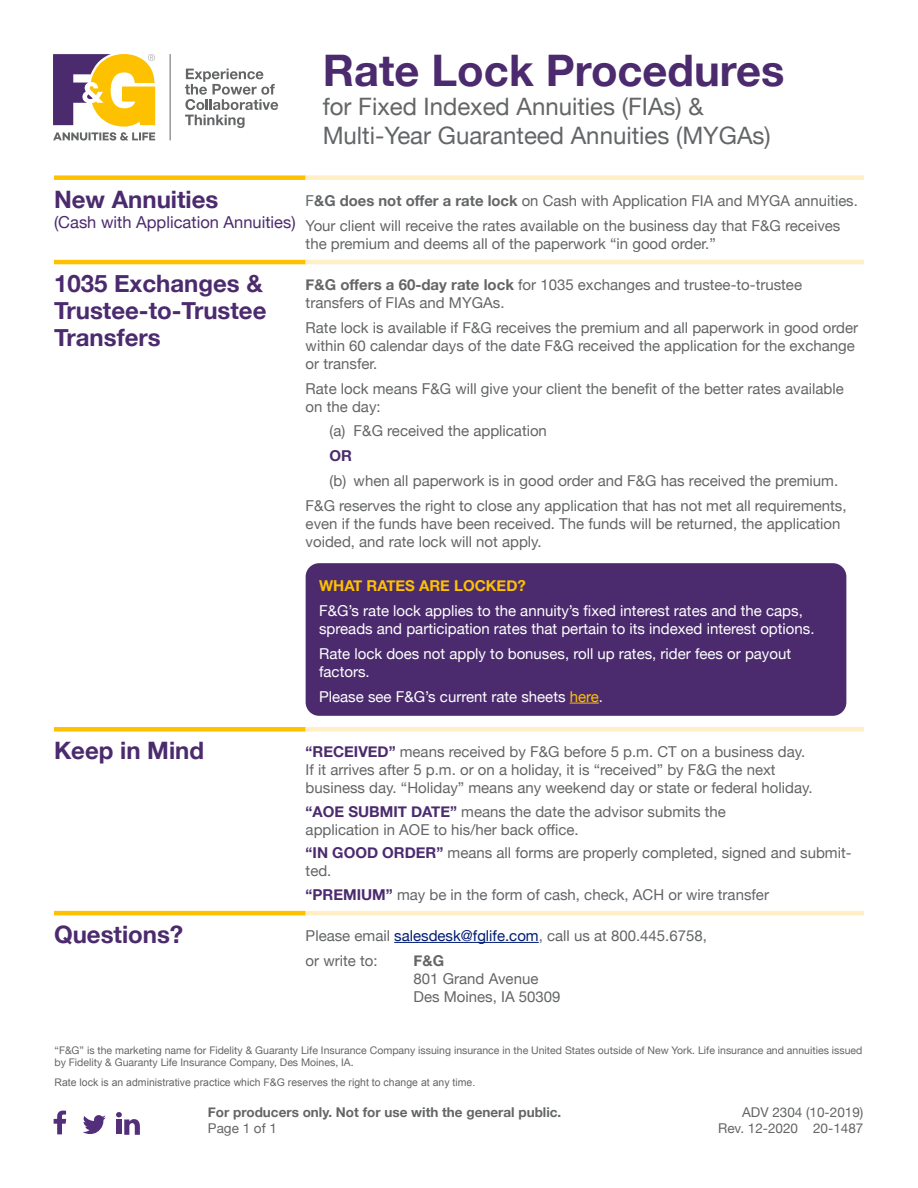
<style>
.page{position:relative;width:918px;height:1188px;background:#fff}
.page>*{position:absolute;margin:0;border:0;box-sizing:border-box;transform-origin:0 0}
.t1{font:700 43.5px "Helvetica Neue";color:#4b2b6e}
.t2{font:700 24px/27px "Helvetica Neue";color:#4b2b6e}
.t3{font:24px/28.8px "Helvetica Neue";color:#636567}
.t4{font:16.5px "Helvetica Neue";color:#4b2b6e}
.t5{font:15px/18px "Helvetica Neue";color:#636567}
.t6{font:15px/18px "Helvetica Neue";color:#fff}
.t7{font:700 15px "Helvetica Neue";color:#fdc100}
.t8{font:700 15px "Helvetica Neue";color:#636567}
.t9{font:700 15px "Helvetica Neue";color:#4b2b6e}
.t10{font:700 13.5px "Helvetica Neue";color:#636567}
.t11{font:13.5px "Helvetica Neue";color:#636567}
.t12{font:10.5px/12.6px "Helvetica Neue";color:#636567}
.t13{font:10.5px "Arial";color:#636567}
.s1{font-weight:700}
.s2{color:#fdc100}
.s3{font-weight:700;color:#4b2b6e}
.s4{color:#001b72}
</style>
<div class="page">
<svg style="left:54px;top:1111px;width:12px;height:23px"></svg>
<svg style="left:83px;top:1115px;width:23px;height:19px"></svg>
<svg style="left:116px;top:1112px;width:24px;height:22px"></svg>
<hr style="left:170px;top:54px;width:1px;height:86px;background:#636567">
<svg style="left:185px;top:69px;width:93px;height:59px"></svg>
<svg style="left:53px;top:54px;width:102px;height:87px"></svg>
<div style="left:54px;top:175px;width:252px;height:5px;background:#fdc100"></div>
<hr style="left:54px;top:260px;width:252px;height:4px;background:#fdc100">
<div style="left:54px;top:727px;width:252px;height:5px;background:#fdc100"></div>
<hr style="left:54px;top:911px;width:252px;height:4px;background:#fdc100">
<div style="left:306px;top:175px;width:558px;height:5px;background:#ffefc7"></div>
<hr style="left:306px;top:260px;width:558px;height:4px;background:#ffefc7">
<div style="left:306px;top:727px;width:558px;height:5px;background:#ffefc7"></div>
<hr style="left:306px;top:911px;width:558px;height:4px;background:#ffefc7">
<div style="left:306px;top:563px;width:540px;height:153px;background:#4b2b6e;border-radius:14px"></div>
<svg style="left:570px;top:703px;width:29px;height:1px"></svg>
<hr style="left:394px;top:942px;width:145px;height:1px;background:#001b72">
<h1 class="t1" style="left:323px;top:36px;width:463px">Rate Lock Procedures</h1>
<h2 class="t3" style="left:323px;top:93px;width:450px">for Fixed Indexed Annuities (FIAs) &amp;<br>Multi-Year Guaranteed Annuities (MYGAs)</h2>
<h2 class="t2" style="left:54px;top:186px;width:166px">New Annuities</h2>
<p class="t4" style="left:54px;top:210px;width:243px">(Cash with Application Annuities)</p>
<p class="t5" style="left:306px;top:189px;width:554px;line-height:24.8px">F<span class="s1">&amp;G does not offer a rate lock</span> on Cash with Application FIA and MYGA annuities.<br>Your client will receive the rates available on the business day that F&amp;G receives</p>
<p class="t5" style="left:306px;top:235px;width:412px">the premium and deems all of the paperwork “in good order.”</p>
<h2 class="t2" style="left:54px;top:271px;width:214px">1035 Exchanges &amp;<br>Trustee-to-Trustee<br>Transfers</h2>
<p class="t5" style="left:306px;top:277px;width:498px"><span class="s1">F&amp;G offers a 60-day rate lock</span> for 1035 exchanges and trustee-to-trustee transfers of FIAs and MYGAs.</p>
<p class="t5" style="left:306px;top:319px;width:554px">Rate lock is available if F&amp;G receives the premium and all paperwork in good order within 60 calendar days of the date F&amp;G received the application for the exchange or transfer.</p>
<p class="t5" style="left:306px;top:380px;width:540px">Rate lock means F&amp;G will give your client the benefit of the better rates available on the day:</p>
<p class="t5" style="left:330px;top:423px;width:219px">(a) F&amp;G received the application</p>
<p class="t9" style="left:330px;top:444px;width:24px">OR</p>
<p class="t5" style="left:306px;top:469px;width:542px;line-height:24.8px;text-indent:24px">(b) when all paperwork is in good order and F&amp;G has received the premium.<br>F&amp;G reserves the right to close any application that has not met all requirements,</p>
<p class="t5" style="left:306px;top:515px;width:536px">even if the funds have been received. The funds will be returned, the application voided, and rate lock will not apply.</p>
<p class="t7" style="left:319px;top:574px;width:208px">WHAT RATES ARE LOCKED?</p>
<p class="t6" style="left:319px;top:603px;width:497px">F&amp;G’s rate lock applies to the annuity’s fixed interest rates and the caps, spreads and participation rates that pertain to its indexed interest options.</p>
<p class="t6" style="left:319px;top:645px;width:474px">Rate lock does not apply to bonuses, roll up rates, rider fees or payout factors.</p>
<p class="t6" style="left:319px;top:688px;width:285px">Please see F&amp;G’s current rate sheets <span class="s2">here</span>.</p>
<h2 class="t2" style="left:54px;top:738px;width:152px">Keep in Mind</h2>
<p class="t5" style="left:306px;top:744px;width:509px"><span class="s3">“RECEIVED”</span> means received by F&amp;G before 5 p.m. CT on a business day.<br>If it arrives after 5 p.m. or on a holiday, it is “received” by F&amp;G the next business day. “Holiday” means any weekend day or state or federal holiday.</p>
<p class="t5" style="left:306px;top:803px;width:422px"><span class="s3">“AOE SUBMIT DATE”</span> means the date the advisor submits the application in AOE to his/her back office.</p>
<p class="t5" style="left:306px;top:845px;width:547px"><span class="s3">“IN GOOD ORDER”</span> means all forms are properly completed, signed and submit&shy;ted.</p>
<p class="t5" style="left:306px;top:886px;width:465px"><span class="s3">“PREMIUM”</span> may be in the form of cash, check, ACH or wire transfer</p>
<h2 class="t2" style="left:54px;top:922px;width:131px">Questions?</h2>
<p class="t5" style="left:306px;top:924px;width:403px;line-height:24.8px">Please email <span class="s4">salesdesk@fglife.com</span>, call us at 800.445.6758, or write to:</p>
<p class="t8" style="left:414px;top:949px;width:32px">F&amp;G</p>
<p class="t5" style="left:414px;top:970px;width:148px">801 Grand Avenue<br>Des Moines, IA 50309</p>
<p class="t12" style="left:55px;top:1044px;width:809px">“F&amp;G” is the marketing name for Fidelity &amp; Guaranty Life Insurance Company issuing insurance in the United States outside of New York. Life insurance and annuities issued by Fidelity &amp; Guaranty Life Insurance Company, Des Moines, IA.</p>
<p class="t13" style="left:55px;top:1075px;width:422px">Rate lock is an administrative practice which F&amp;G reserves the right to change at any time.</p>
<p class="t10" style="left:208px;top:1102px;width:355px">For producers only. Not for use with the general public.</p>
<p class="t11" style="left:742px;top:1102px;width:123px">ADV 2304 (10-2019)</p>
<p class="t11" style="left:208px;top:1119px;width:71px">Page 1 of 1</p>
<p class="t11" style="left:718px;top:1119px;width:147px">Rev. 12-2020 20-1487</p>
</div>
